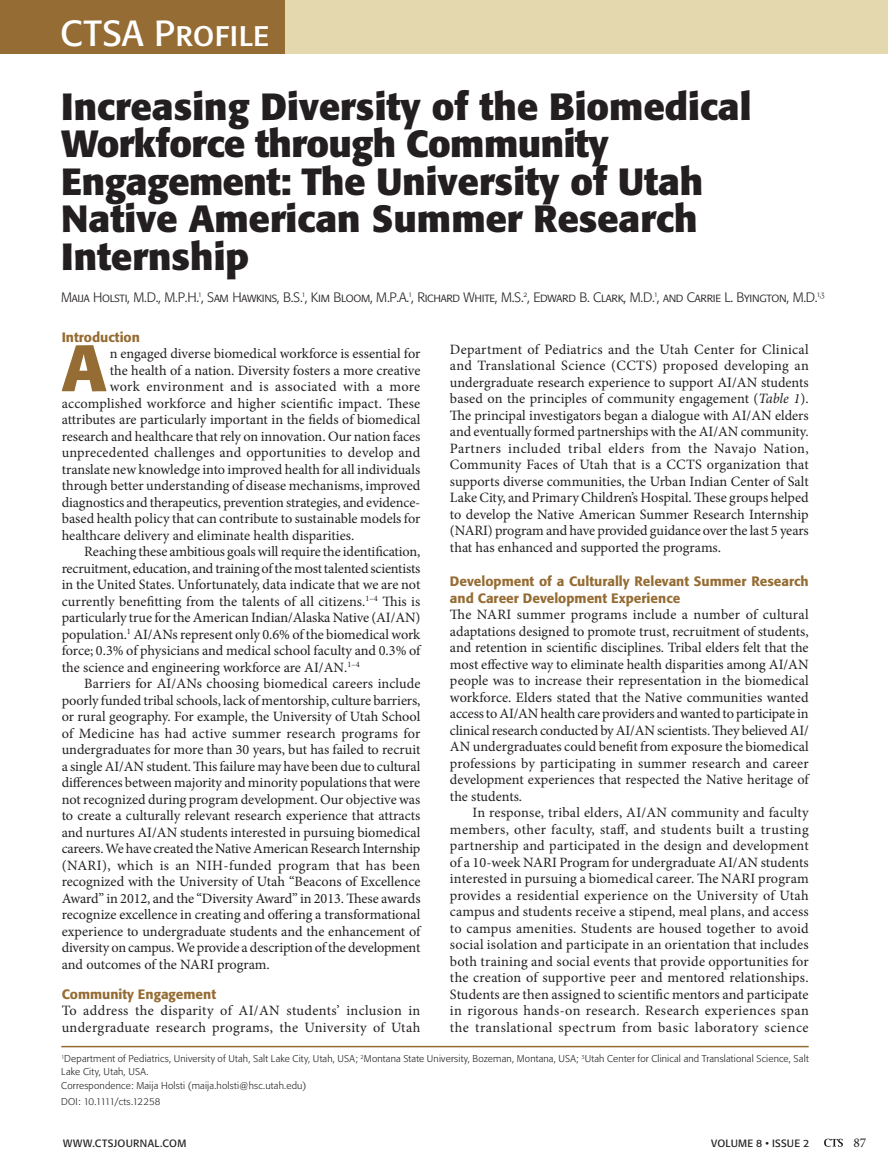
<style>
.page{position:relative;width:888px;height:1171px;background:#fff}
.page>*{position:absolute;margin:0;border:0;box-sizing:border-box;transform-origin:0 0}
.ParaFL{font:700 64.95px "Formata";color:#956c33}
.ArticleTitle{font:700 37.5px/37.5px "Formata";color:#231f20}
.ACSubjGrpTitle{font:36px "Formata Regular SC";color:#fff}
.Para{font:14.25px/16.5px "Minion Pro";color:#231f20;text-align:justify}
.ParaFL-2{font:14.25px/16.5px "Minion Pro";color:#231f20;text-align:justify}
.ParaFL-3{font:14.25px/16.5px "Minion Pro";letter-spacing:.025em;color:#231f20}
.AritcleAU{font:13.5px "Formata Light SC";letter-spacing:-.02em;color:#231f20}
.t1{font:500 13.5px/16.5px "Formata";color:#956c33}
.t2{font:13.5px "Minion Pro";color:#231f20}
.t3{font:10.5px "Formata";letter-spacing:.025em;color:#231f20}
.ArticleAffl{font:300 9.75px/12.8px "Formata";letter-spacing:.02em;color:#231f20}
.AuthorNotes{font:300 9.75px "Formata";letter-spacing:.02em;color:#231f20}
.DOI{font:300 9.75px "Formata";letter-spacing:.005em;color:#231f20}
.s1{font-style:italic}
</style>
<div class="page">
<hr style="left:61px;top:1046px;width:747px;height:1px;background:#956c33">
<svg style="left:824px;top:1139px;width:18px;height:8px"></svg>
<div style="left:0;top:0;width:473px;height:54px;background:#956c33"></div>
<div style="left:285px;top:0;width:602px;height:54px;background:#e4d8ae"></div>
<p class="ACSubjGrpTitle" style="left:60px;top:11px;width:210px">CTSA Profile</p>
<p class="ArticleTitle" style="left:61px;top:87px;width:691px">Increasing Diversity of the Biomedical<br>Workforce through Community<br>Engagement: The University of Utah<br>Native American Summer Research<br>Internship</p>
<p class="AritcleAU" style="left:61px;top:289px;width:764px">Maija Holsti, M.D., M.P.H.<sup>1</sup>, Sam Hawkins, B.S.<sup>1</sup>, Kim Bloom, M.P.A.<sup>1</sup>, Richard White, M.S.<sup>2</sup>, Edward B. Clark, M.D.<sup>1</sup>, and Carrie L. Byington, M.D.<sup>1,3</sup></p>
<h1 class="t1" style="left:62px;top:329px;width:80px">Introduction</h1>
<p class="ParaFL" style="left:62px;top:328px;width:46px">A</p>
<p class="ParaFL-2" style="left:110px;top:345px;width:312px">n engaged diverse biomedical workforce is essential for</p>
<p class="ParaFL-2" style="left:450px;top:341px;width:360px">Department of Pediatrics and the Utah Center for Clinical and Translational Science (CCTS) proposed developing an undergraduate research experience to support AI/AN students based on the principles of community engagement (<span class="s1">Table 1</span>).<br>The principal investigators began a dialogue with AI/AN elders and eventually formed partnerships with the AI/AN community.<br>Partners included tribal elders from the Navajo Nation, Community Faces of Utah that is a CCTS organization that supports diverse communities, the Urban Indian Center of Salt Lake City, and Primary Children’s Hospital. These groups helped to develop the Native American Summer Research Internship (NARI) program and have provided guidance over the last 5 years that has enhanced and supported the programs.</p>
<h1 class="t1" style="left:450px;top:573px;width:360px">Development of a Culturally Relevant Summer Research and Career Development Experience</h1>
<p class="ParaFL-2" style="left:450px;top:606px;width:360px">The NARI summer programs include a number of cultural adaptations designed to promote trust, recruitment of students, and retention in scientific disciplines. Tribal elders felt that the most effective way to eliminate health disparities among AI/AN people was to increase their representation in the biomedical workforce. Elders stated that the Native communities wanted access to AI/AN health care providers and wanted to participate in clinical research conducted by AI/AN scientists. They believed AI/ AN undergraduates could benefit from exposure the biomedical professions by participating in summer research and career development experiences that respected the Native heritage of the students.</p>
<p class="Para" style="left:450px;top:804px;width:360px;text-indent:22px">In response, tribal elders, AI/AN community and faculty members, other faculty, staff, and students built a trusting partnership and participated in the design and development of a 10-week NARI Program for undergraduate AI/AN students interested in pursuing a biomedical career. The NARI program provides a residential experience on the University of Utah campus and students receive a stipend, meal plans, and access to campus amenities. Students are housed together to avoid social isolation and participate in an orientation that includes both training and social events that provide opportunities for the creation of supportive peer and mentored relationships.<br>Students are then assigned to scientific mentors and participate in rigorous hands-on research. Research experiences span the translational spectrum from basic laboratory science</p>
<p class="ArticleAffl" style="left:61px;top:1053px;width:748px"><sup>1</sup>Department of Pediatrics, University of Utah, Salt Lake City, Utah, USA; <sup>2</sup>Montana State University, Bozeman, Montana, USA; <sup>3</sup>Utah Center for Clinical and Translational Science, Salt<br>Lake City, Utah, USA.</p>
<p class="AuthorNotes" style="left:61px;top:1079px;width:246px">Correspondence: Maija Holsti (maija.holsti@hsc.utah.edu)</p>
<p class="DOI" style="left:61px;top:1096px;width:101px">DOI: 10.1111/cts.12258</p>
<p class="t3" style="left:63px;top:1136px;width:124px">WWW.CTSJOURNAL.COM</p>
<p class="t3" style="left:711px;top:1136px;width:100px">VOLUME 8 • ISSUE 2</p>
<p class="t2" style="left:853px;top:1133px;width:14px">87</p>
<p class="ParaFL-2" style="left:110px;top:362px;width:312px">the health of a nation. Diversity fosters a more creative</p>
<p class="ParaFL-3" style="left:110px;top:378px;width:312px">work environment and is associated with a more</p>
<p class="ParaFL-2" style="left:62px;top:395px;width:360px">accomplished workforce and higher scientific impact. These</p>
<p class="ParaFL-2" style="left:62px;top:411px;width:360px">attributes are particularly important in the fields of biomedical</p>
<p class="ParaFL-2" style="left:62px;top:428px;width:360px">research and healthcare that rely on innovation. Our nation faces</p>
<p class="ParaFL-2" style="left:62px;top:444px;width:360px">unprecedented challenges and opportunities to develop and</p>
<p class="ParaFL-2" style="left:62px;top:461px;width:360px">translate new knowledge into improved health for all individuals</p>
<p class="ParaFL-2" style="left:62px;top:477px;width:360px">through better understanding of disease mechanisms, improved</p>
<p class="ParaFL-2" style="left:62px;top:494px;width:360px">diagnostics and therapeutics, prevention strategies, and evidence-</p>
<p class="ParaFL-2" style="left:62px;top:510px;width:360px">based health policy that can contribute to sustainable models for</p>
<p class="ParaFL-2" style="left:62px;top:527px;width:294px">healthcare delivery and eliminate health disparities.</p>
<p class="Para" style="left:62px;top:543px;width:360px;text-indent:22px">Reaching these ambitious goals will require the identification, recruitment, education, and training of the most talented scientists in the United States. Unfortunately, data indicate that we are not currently benefitting from the talents of all citizens.<sup>1–4</sup> This is particularly true for the American Indian/Alaska Native (AI/AN) population.<sup>1</sup> AI/ANs represent only 0.6% of the biomedical work force; 0.3% of physicians and medical school faculty and 0.3% of the science and engineering workforce are AI/AN.<sup>1–4</sup></p>
<p class="Para" style="left:62px;top:675px;width:360px;text-indent:22px">Barriers for AI/ANs choosing biomedical careers include poorly funded tribal schools, lack of mentorship, culture barriers, or rural geography. For example, the University of Utah School of Medicine has had active summer research programs for undergraduates for more than 30 years, but has failed to recruit a single AI/AN student. This failure may have been due to cultural differences between majority and minority populations that were not recognized during program development. Our objective was to create a culturally relevant research experience that attracts and nurtures AI/AN students interested in pursuing biomedical careers. We have created the Native American Research Internship (NARI), which is an NIH-funded program that has been recognized with the University of Utah “Beacons of Excellence Award” in 2012, and the “Diversity Award” in 2013. These awards recognize excellence in creating and offering a transformational experience to undergraduate students and the enhancement of diversity on campus. We provide a description of the development and outcomes of the NARI program.</p>
<h1 class="t1" style="left:62px;top:986px;width:156px">Community Engagement</h1>
<p class="ParaFL-3" style="left:62px;top:1002px;width:360px">To address the disparity of AI/AN students’ inclusion in undergraduate research programs, the University of Utah</p>
</div>
